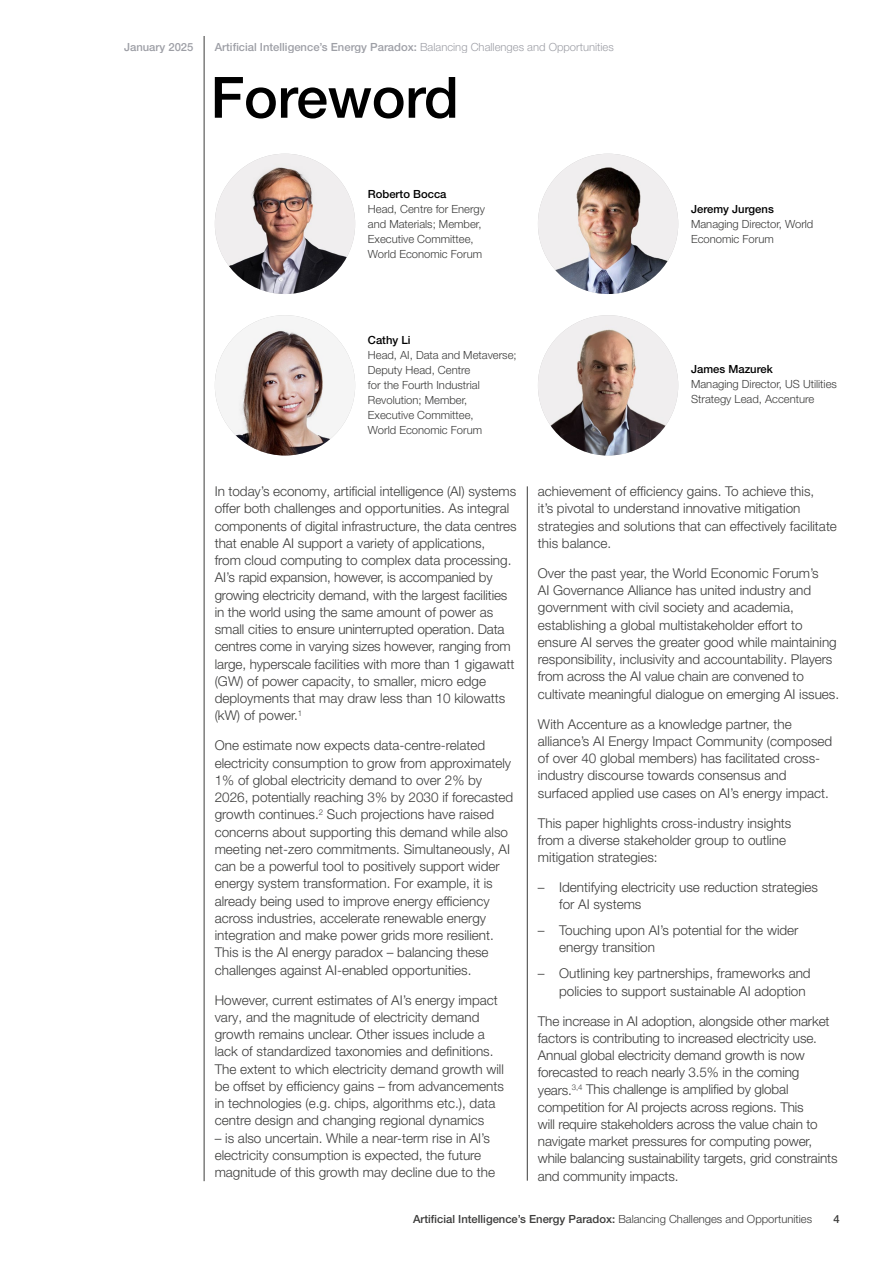
<style>
.page{position:relative;width:893px;height:1263px;background:#fff}
.page>*{position:absolute;margin:0;border:0;box-sizing:border-box;transform-origin:0 0}
.t1{font:500 57px "Helvetica Neue LT Pro";letter-spacing:-.005em;color:#000}
.t2{font:300 13.5px/17.2px "Helvetica Neue LT Pro";color:#3c3c3b}
.t3{font:300 11.25px/15px "Helvetica Neue LT Pro";color:#3c3c3b}
.t4{font:500 11.25px "Helvetica Neue LT Pro";color:#7d7f88}
.t5{font:500 11.25px "Helvetica Neue LT Pro";color:#3c3c3b}
.t6{font:500 11.25px "Helvetica Neue LT Pro";color:#000}
.s1{font-weight:300}
</style>
<div class="page">
<hr style="left:204px;top:36px;width:1px;height:1145px;background:#3c3c3b">
<hr style="left:527px;top:486px;width:1px;height:695px;background:#3c3c3b">
<img style="left:215px;top:315px;width:140px;height:140px;border-radius:70px">
<img style="left:538px;top:315px;width:140px;height:140px;border-radius:70px">
<img style="left:215px;top:154px;width:140px;height:140px;border-radius:70px">
<img style="left:538px;top:154px;width:140px;height:140px;border-radius:70px">
<p class="t4" style="left:124px;top:40px;width:71px">January 2025</p>
<p class="t4" style="left:215px;top:40px;width:401px">Artificial Intelligence’s Energy Paradox: <span class="s1">Balancing Challenges and Opportunities</span></p>
<h1 class="t1" style="left:210px;top:63px;width:250px">Foreword</h1>
<p class="t6" style="left:368px;top:187px;width:80px">Roberto Bocca</p>
<p class="t3" style="left:368px;top:201px;width:119px">Head, Centre for Energy and Materials; Member,<br>Executive Committee,<br>World Economic Forum</p>
<p class="t6" style="left:691px;top:202px;width:84px">Jeremy Jurgens</p>
<p class="t3" style="left:691px;top:216px;width:124px">Managing Director, World<br>Economic Forum</p>
<p class="t6" style="left:368px;top:334px;width:44px">Cathy Li</p>
<p class="t3" style="left:368px;top:348px;width:150px">Head, AI, Data and Metaverse;<br>Deputy Head, Centre<br>for the Fourth Industrial<br>Revolution; Member,<br>Executive Committee,<br>World Economic Forum</p>
<p class="t2" style="left:215px;top:482px;width:303px">In today’s economy, artificial intelligence (AI) systems offer both challenges and opportunities. As integral components of digital infrastructure, the data centres that enable AI support a variety of applications,<br>from cloud computing to complex data processing.<br>AI’s rapid expansion, however, is accompanied by growing electricity demand, with the largest facilities in the world using the same amount of power as small cities to ensure uninterrupted operation. Data centres come in varying sizes however, ranging from large, hyperscale facilities with more than 1 gigawatt (GW) of power capacity, to smaller, micro edge deployments that may draw less than 10 kilowatts (kW) of power.<sup>1</sup></p>
<p class="t2" style="left:215px;top:737px;width:300px">One estimate now expects data-centre-related electricity consumption to grow from approximately 1% of global electricity demand to over 2% by 2026, potentially reaching 3% by 2030 if forecasted growth continues.<sup>2</sup> Such projections have raised concerns about supporting this demand while also meeting net-zero commitments. Simultaneously, AI can be a powerful tool to positively support wider energy system transformation. For example, it is already being used to improve energy efficiency across industries, accelerate renewable energy integration and make power grids more resilient.<br>This is the AI energy paradox – balancing these challenges against AI-enabled opportunities.</p>
<p class="t2" style="left:215px;top:991px;width:291px">However, current estimates of AI’s energy impact vary, and the magnitude of electricity demand growth remains unclear. Other issues include a lack of standardized taxonomies and definitions.<br>The extent to which electricity demand growth will be offset by efficiency gains – from advancements in technologies (e.g. chips, algorithms etc.), data centre design and changing regional dynamics</p>
<p class="t2" style="left:215px;top:1129px;width:282px">– is also uncertain. While a near-term rise in AI’s electricity consumption is expected, the future magnitude of this growth may decline due to the</p>
<p class="t6" style="left:691px;top:362px;width:83px">James Mazurek</p>
<p class="t3" style="left:691px;top:376px;width:147px">Managing Director, US Utilities<br>Strategy Lead, Accenture</p>
<p class="t2" style="left:538px;top:482px;width:301px">achievement of efficiency gains. To achieve this,<br>it’s pivotal to understand innovative mitigation strategies and solutions that can effectively facilitate this balance.</p>
<p class="t2" style="left:538px;top:564px;width:303px">Over the past year, the World Economic Forum’s<br>AI Governance Alliance has united industry and government with civil society and academia, establishing a global multistakeholder effort to ensure AI serves the greater good while maintaining responsibility, inclusivity and accountability. Players from across the AI value chain are convened to cultivate meaningful dialogue on emerging AI issues.</p>
<p class="t2" style="left:538px;top:715px;width:296px">With Accenture as a knowledge partner, the alliance’s AI Energy Impact Community (composed of over 40 global members) has facilitated cross&shy;industry discourse towards consensus and surfaced applied use cases on AI’s energy impact.</p>
<p class="t2" style="left:538px;top:814px;width:255px">This paper highlights cross-industry insights from a diverse stakeholder group to outline mitigation strategies:</p>
<p class="t2" style="left:559px;top:878px;width:260px;text-indent:-21px">– Identifying electricity use reduction strategies for AI systems</p>
<p class="t2" style="left:559px;top:921px;width:241px;text-indent:-21px">– Touching upon AI’s potential for the wider energy transition</p>
<p class="t2" style="left:559px;top:964px;width:253px;text-indent:-21px">– Outlining key partnerships, frameworks and policies to support sustainable AI adoption</p>
<p class="t2" style="left:538px;top:1012px;width:301px">The increase in AI adoption, alongside other market factors is contributing to increased electricity use.<br>Annual global electricity demand growth is now forecasted to reach nearly 3.5% in the coming years.<sup>3,4</sup> This challenge is amplified by global competition for AI projects across regions. This<br>will require stakeholders across the value chain to navigate market pressures for computing power, while balancing sustainability targets, grid constraints and community impacts.</p>
<p class="t5" style="left:413px;top:1212px;width:401px">Artificial Intelligence’s Energy Paradox: <span class="s1">Balancing Challenges and Opportunities</span></p>
<p class="t5" style="left:834px;top:1212px;width:8px">4</p>
</div>
